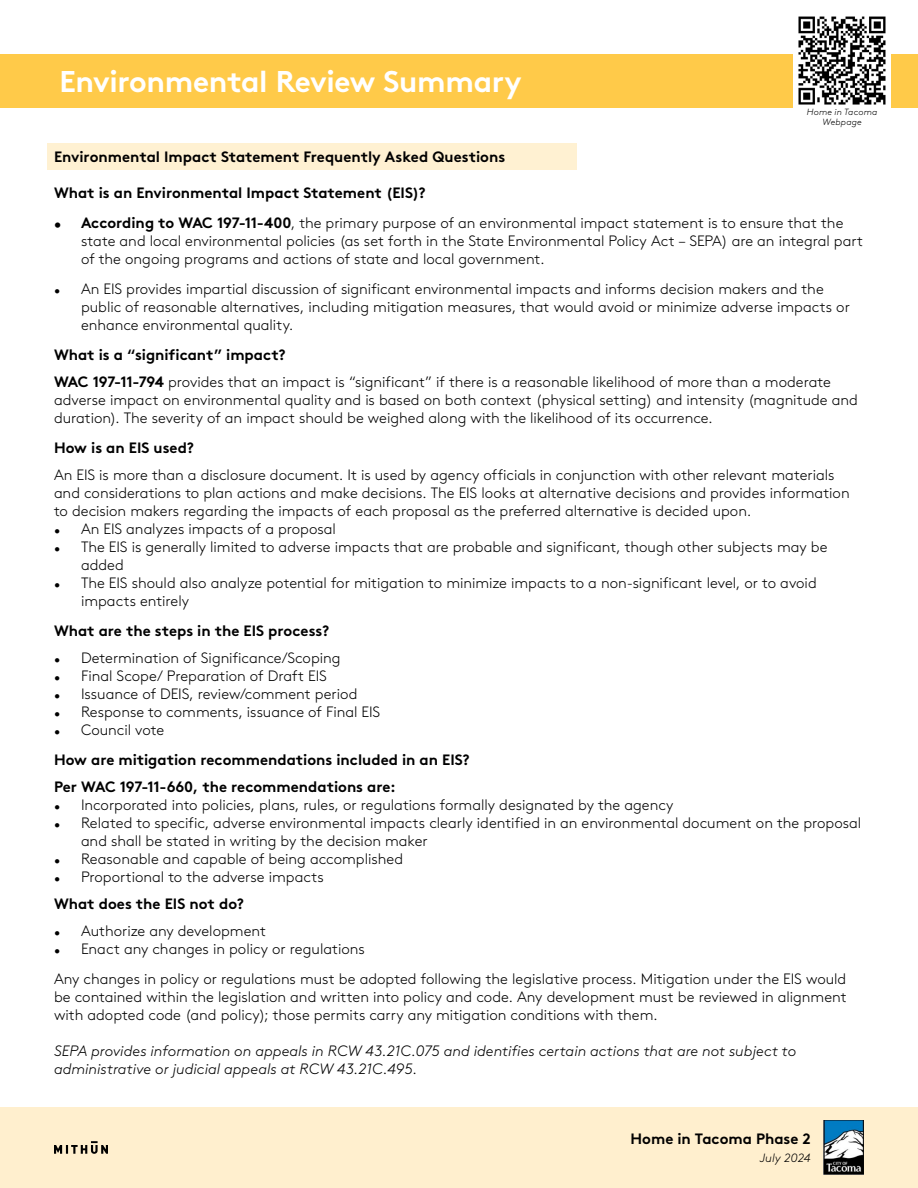
<style>
.page{position:relative;width:918px;height:1188px;background:#fff}
.page>*{position:absolute;margin:0;border:0;box-sizing:border-box;transform-origin:0 0}
.t1{font:30px "Brown Pro Bold Alt";letter-spacing:-.015em;color:#fff}
.t2{font:300 15px/18px "Brown Pro";color:#000}
.t3{font:700 15px/30px "Brown Pro";color:#000}
.t4{font:italic 300 15px/18px "Brown Pro";color:#000}
.t5{font:italic 300 12px "Brown Pro";color:#000}
.t6{font:italic 300 9px/10.8px "Brown Pro";letter-spacing:.02em;color:#000;text-align:center}
.s1{font-weight:700;font-size:12px}
.s2{font-weight:700}
.s3{font-size:12px}
.s4{font-weight:300;font-size:12px}
.s5{font-weight:300}
</style>
<div class="page">
<div style="left:0;top:54px;width:918px;height:54px;background:#ffca49"></div>
<div style="left:0;top:1107px;width:918px;height:81px;background:#ffefce"></div>
<img style="left:823px;top:1120px;width:41px;height:54px">
<svg style="left:54px;top:1141px;width:54px;height:13px"></svg>
<img style="left:793px;top:16px;width:98px;height:92px">
<div style="left:47px;top:143px;width:529px;height:27px;background:#fff1d2"></div>
<h1 class="t1" style="left:59px;top:57px;width:464px">Environmental Review Summary</h1>
<p class="t6" style="left:807px;top:106px;width:72px">Home in Tacoma<br>Webpage</p>
<p class="t3" style="left:54px;top:140px;width:453px">Environmental Impact Statement Frequently Asked Questions</p>
<p class="t3" style="left:54px;top:176px;width:373px">What is an Environmental Impact Statement (EIS)?</p>
<p class="t2" style="left:81px;top:213px;width:784px;text-indent:-27px"><span class="s1">•</span> <span class="s2">According to WAC 197-11-400</span>, the primary purpose of an environmental impact statement is to ensure that the state and local environmental policies (as set forth in the State Environmental Policy Act – SEPA) are an integral part of the ongoing programs and actions of state and local government.</p>
<p class="t2" style="left:81px;top:279px;width:770px;text-indent:-27px"><span class="s3">•</span> An EIS provides impartial discussion of significant environmental impacts and informs decision makers and the public of reasonable alternatives, including mitigation measures, that would avoid or minimize adverse impacts or enhance environmental quality.</p>
<p class="t2" style="left:54px;top:340px;width:779px;line-height:27px"><span class="s2">What is a “significant” impact?<br>WAC 197-11-794</span> provides that an impact is “significant” if there is a reasonable likelihood of more than a moderate</p>
<p class="t2" style="left:54px;top:390px;width:805px">adverse impact on environmental quality and is based on both context (physical setting) and intensity (magnitude and duration). The severity of an impact should be weighed along with the likelihood of its occurrence.</p>
<p class="t3" style="left:54px;top:431px;width:142px">How is an EIS used?</p>
<p class="t2" style="left:54px;top:465px;width:797px">An EIS is more than a disclosure document. It is used by agency officials in conjunction with other relevant materials and considerations to plan actions and make decisions. The EIS looks at alternative decisions and provides information to decision makers regarding the impacts of each proposal as the preferred alternative is decided upon.</p>
<p class="t2" style="left:54px;top:519px;width:283px"><span class="s3">•</span> An EIS analyzes impacts of a proposal</p>
<p class="t2" style="left:81px;top:537px;width:748px;text-indent:-27px"><span class="s3">•</span> The EIS is generally limited to adverse impacts that are probable and significant, though other subjects may be added</p>
<p class="t2" style="left:81px;top:573px;width:737px;text-indent:-27px"><span class="s3">•</span> The EIS should also analyze potential for mitigation to minimize impacts to a non-significant level, or to avoid impacts entirely</p>
<p class="t3" style="left:54px;top:614px;width:277px">What are the steps in the EIS process?</p>
<p class="t2" style="left:54px;top:648px;width:288px"><span class="s3">•</span> Determination of Significance/Scoping</p>
<p class="t2" style="left:54px;top:666px;width:274px"><span class="s3">•</span> Final Scope/ Preparation of Draft EIS</p>
<p class="t2" style="left:54px;top:684px;width:305px"><span class="s3">•</span> Issuance of DEIS, review/comment period</p>
<p class="t2" style="left:54px;top:702px;width:328px"><span class="s3">•</span> Response to comments, issuance of Final EIS</p>
<p class="t3" style="left:54px;top:713px;width:417px"><span class="s4">•</span> <span class="s5">Council vote<br></span>How are mitigation recommendations included in an EIS?</p>
<p class="t3" style="left:54px;top:770px;width:343px">Per WAC 197-11-660, the recommendations are:</p>
<p class="t2" style="left:54px;top:795px;width:621px"><span class="s3">•</span> Incorporated into policies, plans, rules, or regulations formally designated by the agency</p>
<p class="t2" style="left:81px;top:813px;width:782px;text-indent:-27px"><span class="s3">•</span> Related to specific, adverse environmental impacts clearly identified in an environmental document on the proposal and shall be stated in writing by the decision maker</p>
<p class="t2" style="left:54px;top:849px;width:351px"><span class="s3">•</span> Reasonable and capable of being accomplished</p>
<p class="t2" style="left:54px;top:862px;width:271px;line-height:27px"><span class="s3">•</span> Proportional to the adverse impacts<br><span class="s2">What does the EIS not do?</span></p>
<p class="t2" style="left:54px;top:921px;width:214px"><span class="s3">•</span> Authorize any development</p>
<p class="t2" style="left:54px;top:933px;width:794px;line-height:30px"><span class="s3">•</span> Enact any changes in policy or regulations<br>Any changes in policy or regulations must be adopted following the legislative process. Mitigation under the EIS would</p>
<p class="t2" style="left:54px;top:987px;width:794px">be contained within the legislation and written into policy and code. Any development must be reviewed in alignment with adopted code (and policy); those permits carry any mitigation conditions with them.</p>
<p class="t4" style="left:54px;top:1041px;width:744px">SEPA provides information on appeals in RCW 43.21C.075 and identifies certain actions that are not subject to administrative or judicial appeals at RCW 43.21C.495.</p>
<p class="t3" style="left:631px;top:1122px;width:182px">Home in Tacoma Phase 2</p>
<p class="t5" style="left:760px;top:1149px;width:52px">July 2024</p>
</div>
